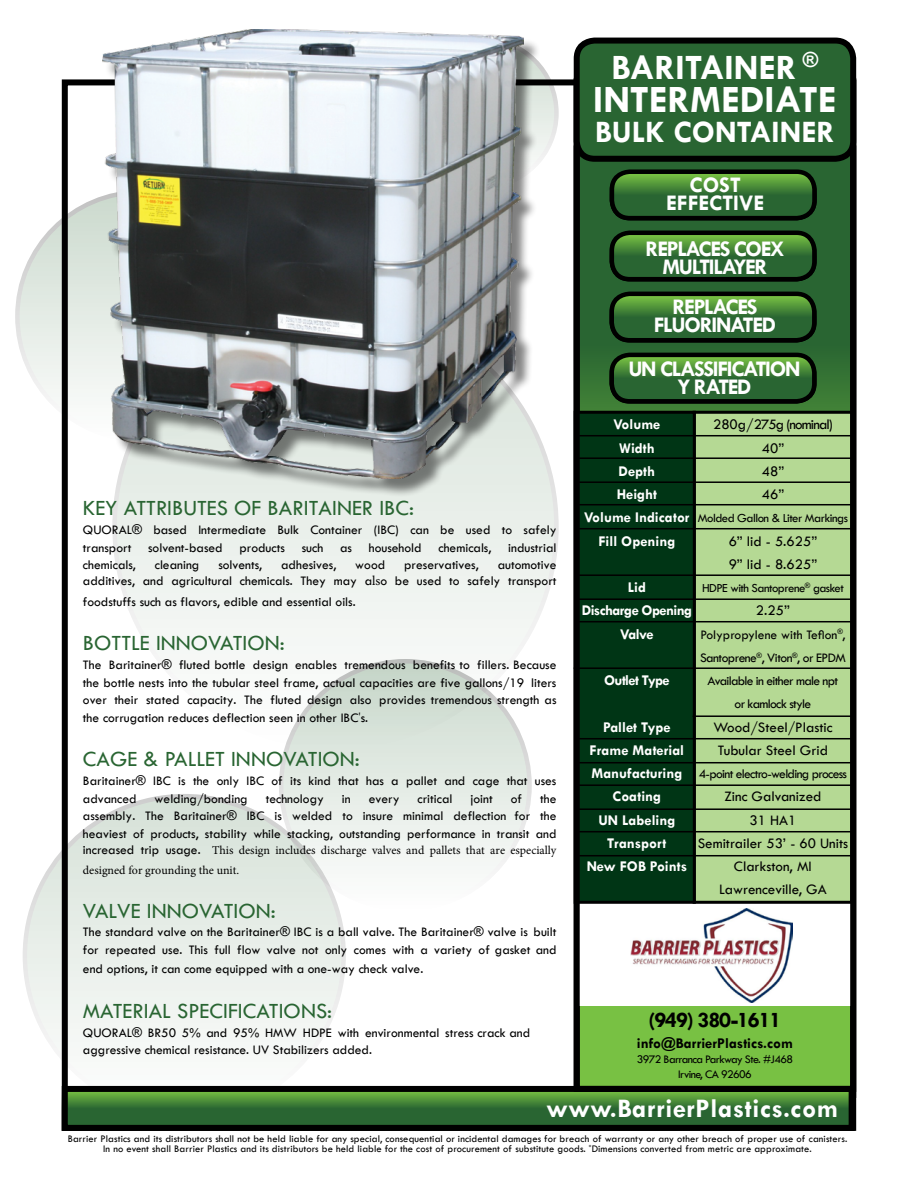
<style>
.page{position:relative;width:918px;height:1188px;background:#fff}
.page>*{position:absolute;margin:0;border:0;box-sizing:border-box;transform-origin:0 0}
.t1{font:700 39px "Tw Cen";color:#fff}
.t2{font:700 36px "Tw Cen";color:#fff}
.t3{font:700 31.5px "Tw Cen";color:#fff}
.t4{font:700 27px "Tw Cen";letter-spacing:.02em;color:#fff}
.t5{font:22.5px "Tw Cen";color:#296532}
.t6{font:700 22.5px/18px "Tw Cen";letter-spacing:-.06em;color:#fff;text-align:center}
.t7{font:700 22.5px "Tw Cen";letter-spacing:-.05em;color:#000}
.t8{font:700 22.5px/18px "Tw Cen";color:#fff;text-align:center}
.t9{font:15px/23.2px "Tw Cen";color:#000}
.t10{font:700 15px/23.2px "Tw Cen";color:#fff;text-align:center}
.t11{font:700 15px/23.2px "Tw Cen";letter-spacing:-.04em;color:#fff;text-align:center}
.t12{font:15px/23.2px "Tw Cen";letter-spacing:-.06em;color:#000;text-align:center}
.t13{font:700 15px "Tw Cen";color:#000}
.t14{font:13.5px/17.5px "Tw Cen";color:#000;text-align:justify}
.t15{font:13.5px/23.2px "Tw Cen";letter-spacing:-.04em;color:#000;text-align:center}
.t16{font:13.5px "Tw Cen";letter-spacing:-.05em;color:#000}
.t17{font:12.75px "Tw Cen";letter-spacing:-.04em;color:#000}
.t18{font:12px/19.6px "Minion Pro";color:#000}
.t19{font:12px/15px "Tw Cen";letter-spacing:-.05em;color:#000;text-align:center}
.t20{font:10.5px/10.5px "Tw Cen";letter-spacing:.01em;color:#000;text-align:center}
.s1{font-family:"Minion Pro"}
.s2{font-family:"Tw Cen";font-size:13.5px}
</style>
<div class="page">
<svg style="left:281px;top:661px;width:249px;height:249px;fill:#e9efea"></svg>
<svg style="left:25px;top:796px;width:319px;height:319px;fill:#e9efea"></svg>
<svg style="left:17px;top:192px;width:249px;height:248px"></svg>
<svg style="left:115px;top:306px;width:441px;height:442px;fill:#eef2ee"></svg>
<svg style="left:408px;top:39px;width:148px;height:149px"></svg>
<div style="left:577px;top:81px;width:276px;height:1014px;background:#78c143"></div>
<svg style="left:581px;top:153px;width:268px;height:258px;background:#2a6530"></svg>
<svg style="left:69px;top:1093px;width:779px;height:31px;background:#3a7935"></svg>
<div style="left:62px;top:1086px;width:793px;height:45px;border:6px solid #000"></div>
<div style="left:105px;top:32px;width:436px;height:465px;background:#000;opacity:.5"></div>
<img style="left:102px;top:30px;width:422px;height:449px">
<div style="left:579px;top:903px;width:271px;height:102px;background:#fff"></div>
<img style="left:631px;top:908px;width:162px;height:94px">
<svg style="left:612px;top:294px;width:202px;height:46px;background:#3b7a35"></svg>
<div style="left:610px;top:292px;width:207px;height:50px;border:4px solid #000;border-radius:18px"></div>
<svg style="left:612px;top:355px;width:202px;height:46px;background:#3b7a35"></svg>
<div style="left:610px;top:353px;width:207px;height:51px;border:4px solid #000;border-radius:18px"></div>
<svg style="left:612px;top:233px;width:202px;height:46px;background:#3b7a35"></svg>
<div style="left:610px;top:231px;width:207px;height:50px;border:4px solid #000;border-radius:18px"></div>
<svg style="left:612px;top:172px;width:202px;height:46px;background:#3c7b35"></svg>
<div style="left:610px;top:169px;width:207px;height:51px;border:4px solid #000;border-radius:18px"></div>
<div style="left:694px;top:412px;width:158px;height:490px;background:#b5d994"></div>
<div style="left:693px;top:411px;width:160px;height:493px;border:3px solid #000"></div>
<div style="left:575px;top:412px;width:119px;height:490px;background:#003515"></div>
<div style="left:574px;top:411px;width:122px;height:493px;border:3px solid #000"></div>
<hr style="left:579px;top:574px;width:274px;height:2px;background:#000">
<hr style="left:575px;top:435px;width:277px;height:1px;background:#000">
<hr style="left:575px;top:457px;width:277px;height:2px;background:#000">
<hr style="left:575px;top:481px;width:277px;height:2px;background:#000">
<hr style="left:575px;top:504px;width:277px;height:1px;background:#000">
<hr style="left:575px;top:528px;width:277px;height:1px;background:#000">
<hr style="left:579px;top:738px;width:274px;height:1px;background:#000">
<hr style="left:575px;top:598px;width:277px;height:2px;background:#000">
<hr style="left:575px;top:621px;width:277px;height:1px;background:#000">
<hr style="left:574px;top:667px;width:278px;height:2px;background:#000">
<hr style="left:693px;top:715px;width:159px;height:2px;background:#000">
<hr style="left:575px;top:762px;width:277px;height:1px;background:#000">
<hr style="left:575px;top:784px;width:277px;height:2px;background:#000">
<hr style="left:575px;top:808px;width:277px;height:2px;background:#000">
<hr style="left:575px;top:831px;width:277px;height:1px;background:#000">
<hr style="left:575px;top:855px;width:277px;height:1px;background:#000">
<div style="left:574px;top:146px;width:282px;height:946px;border:6px solid #000"></div>
<div style="left:577px;top:41px;width:276px;height:118px;background:#296532;border-radius:18px"></div>
<div style="left:574px;top:38px;width:282px;height:124px;border:6px solid #000;border-radius:18px"></div>
<h2 class="t2" style="left:612px;top:46px;width:208px">BARITAINER <sup>®</sup></h2>
<h1 class="t1" style="left:593px;top:76px;width:245px">INTERMEDIATE</h1>
<h3 class="t3" style="left:595px;top:113px;width:241px">BULK CONTAINER</h3>
<h3 class="t8" style="left:666px;top:175px;width:99px">COST<br>EFFECTIVE</h3>
<h3 class="t6" style="left:646px;top:239px;width:141px">REPLACES COEX<br>MULTILAYER</h3>
<h3 class="t5" style="left:83px;top:494px;width:333px">KEY ATTRIBUTES OF BARITAINER IBC:</h3>
<p class="t14" style="left:83px;top:521px;width:475px">QUORAL® based Intermediate Bulk Container (IBC) can be used to safely transport solvent-based products such as household chemicals, industrial chemicals,</p>
<p class="t14" style="left:155px;top:556px;width:46px">cleaning</p>
<p class="t14" style="left:218px;top:556px;width:45px">solvents,</p>
<p class="t14" style="left:281px;top:556px;width:57px">adhesives,</p>
<p class="t14" style="left:355px;top:556px;width:31px">wood</p>
<p class="t14" style="left:404px;top:556px;width:76px">preservatives,</p>
<p class="t14" style="left:83px;top:557px;width:475px;line-height:16.4px;text-align:right">automotive<br>additives, and agricultural chemicals. They may a<span class="s1">ls</span>o be used to safely transport</p>
<p class="t14" style="left:83px;top:592px;width:274px">foodstuffs such as flavors, edible and essential oils.</p>
<h3 class="t5" style="left:83px;top:629px;width:203px">BOTTLE INNOVATION:</h3>
<p class="t14" style="left:83px;top:656px;width:475px">The Baritainer® fluted bottle design enables tremendous benefits to fillers. Because the bottle nests into the tubular steel frame, actual capacities are five gallons/19 liters over their stated capacity. The fluted design also provides tremendous strength as the corrugation reduces deflection seen in other IBC<span class="s1">'</span>s.</p>
<h3 class="t5" style="left:83px;top:746px;width:278px">CAGE &amp; PALLET INNOVATION:</h3>
<p class="t14" style="left:83px;top:772px;width:475px">Baritainer® IBC is the only IBC of its kind that has a pallet and cage that uses advanced</p>
<p class="t14" style="left:155px;top:790px;width:95px">welding/bonding</p>
<p class="t14" style="left:266px;top:790px;width:60px">technology</p>
<p class="t14" style="left:342px;top:790px;width:10px">in</p>
<p class="t14" style="left:369px;top:790px;width:32px">every</p>
<p class="t14" style="left:418px;top:790px;width:36px">critical</p>
<p class="t14" style="left:471px;top:790px;width:24px">joint</p>
<p class="t14" style="left:511px;top:790px;width:13px">of</p>
<p class="t14" style="left:83px;top:790px;width:475px;text-indent:457px">the assembly. The Baritainer® IBC is welded to insure minimal deflection for the heaviest of products, stability while stacking, outstanding performance in transit and</p>
<p class="t18" style="left:83px;top:841px;width:475px"><span class="s2">increased trip usage.</span> This design includes discharge valves and pallets that are especially designed for grounding the unit.</p>
<h3 class="t5" style="left:83px;top:897px;width:194px">VALVE INNOVATION:</h3>
<p class="t14" style="left:83px;top:923px;width:475px">The standard valve on the Baritainer® IBC is a ball valve. The Baritainer® valve is built for repeated use. This full flow valve not only comes with a variety of gasket and</p>
<p class="t14" style="left:83px;top:960px;width:342px">end options, it can come equipped with a one-way check valve.</p>
<h3 class="t5" style="left:83px;top:997px;width:251px">MATERIAL SPECIFICATIONS:</h3>
<p class="t14" style="left:83px;top:1025px;width:449px;line-height:16.2px">QUORAL® BR50 5% and 95% HMW HDPE with environmental stress crack and aggressive chemical resistance. UV Stabilizers added.</p>
<h3 class="t6" style="left:654px;top:297px;width:124px">REPLACES<br>FLUORINATED</h3>
<h3 class="t6" style="left:628px;top:360px;width:174px">UN CLASSIFICATION<br>Y RATED</h3>
<p class="t12" style="left:713px;top:413px;width:121px">280g/275g (nominal)<br>40”<br>48”<br>46”</p>
<p class="t17" style="left:698px;top:511px;width:152px">Molded Gallon &amp; Liter Markings</p>
<p class="t9" style="left:729px;top:529px;width:90px">6” lid - 5.625”<br>9” lid - 8.625”</p>
<p class="t17" style="left:702px;top:580px;width:143px">HDPE with Santoprene<sup>®</sup> gasket</p>
<p class="t9" style="left:756px;top:599px;width:35px">2.25”</p>
<p class="t15" style="left:700px;top:623px;width:147px">Polypropylene with Teflon<sup>®</sup>,<br>Santoprene<sup>®</sup>, Viton<sup>®</sup>, or EPDM<br>Available in either male npt<br>or kamlock style</p>
<p class="t9" style="left:713px;top:715px;width:121px">Wood/Steel/Plastic<br>Tubular Steel Grid</p>
<p class="t16" style="left:699px;top:766px;width:150px">4-point electro-welding process</p>
<p class="t9" style="left:698px;top:785px;width:152px;text-align:center">Zinc Galvanized<br>31 HA1<br>Semitrailer 53’ - 60 Units<br>Clarkston, MI<br>Lawrenceville, GA</p>
<p class="t10" style="left:584px;top:413px;width:107px">Volume<br>Width<br>Depth<br>Height<br>Volume Indicator<br>Fill Opening</p>
<p class="t11" style="left:582px;top:575px;width:112px">Lid<br>Discharge Opening<br>Valve</p>
<p class="t11" style="left:604px;top:668px;width:67px">Outlet Type</p>
<p class="t10" style="left:587px;top:715px;width:102px">Pallet Type<br>Frame Material<br>Manufacturing<br>Coating<br>UN Labeling<br>Transport<br>New FOB Points</p>
<h3 class="t7" style="left:648px;top:1006px;width:135px">(949) 380-1611</h3>
<p class="t13" style="left:637px;top:1034px;width:158px">info@BarrierPlastics.com</p>
<p class="t19" style="left:637px;top:1052px;width:158px">3972 Barranca Parkway Ste. #J468<br>Irvine, CA 92606</p>
<h3 class="t4" style="left:547px;top:1092px;width:293px">www.BarrierPlastics.com</h3>
<p class="t20" style="left:68px;top:1133px;width:781px">Barrier Plastics and its distributors shall not be held liable for any special, consequential or incidental damages for breach of warranty or any other breach of proper use of canisters.<br>In no event shall Barrier Plastics and its distributors be held liable for the cost of procurement of substitute goods. <sup>*</sup>Dimensions converted from metric are approximate.</p>
</div>
